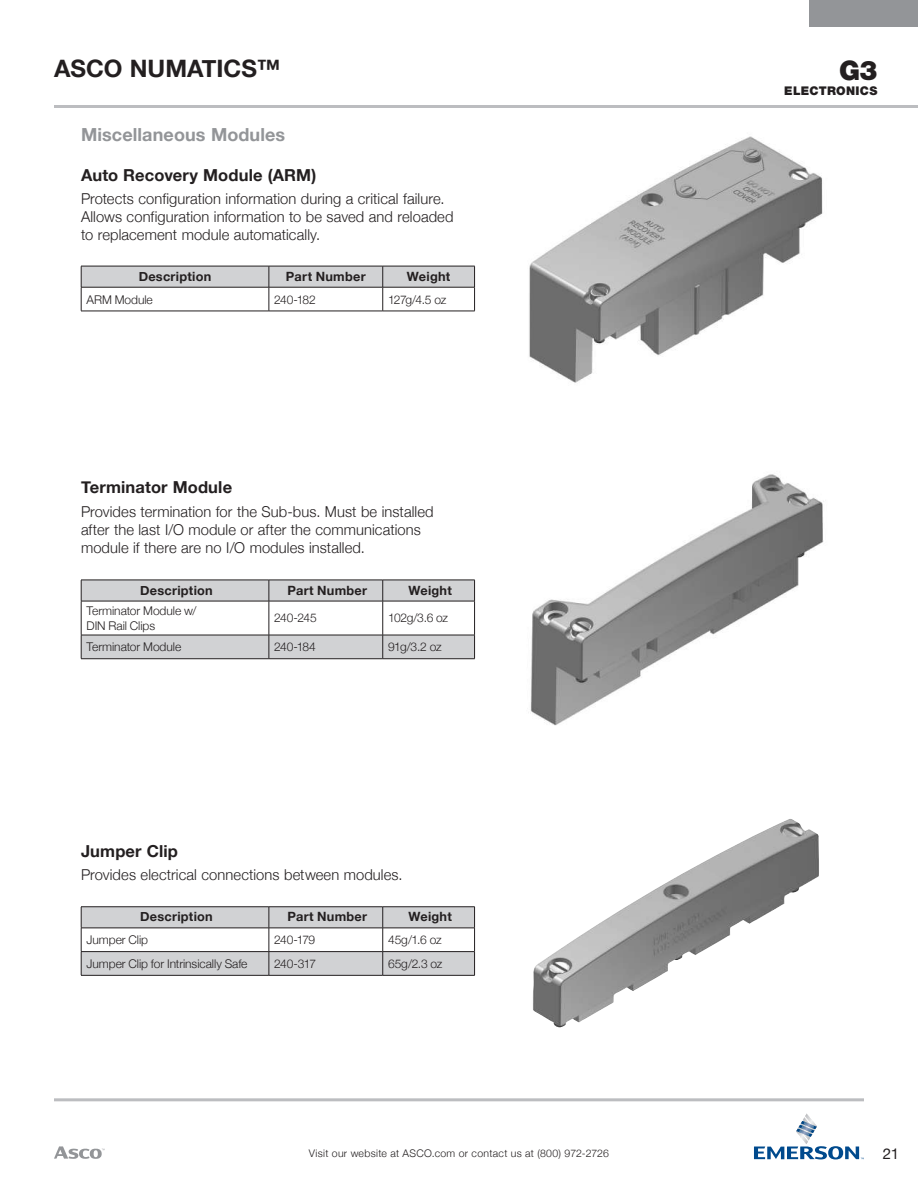
<style>
.page{position:relative;width:918px;height:1188px;background:#fff}
.page>*{position:absolute;margin:0;border:0;box-sizing:border-box;transform-origin:0 0}
.t1{font:900 27px "Helvetica Neue";color:#231f20}
.t2{font:700 24px "Helvetica Neue";color:#231f20}
.t3{font:700 18px "Helvetica Neue";letter-spacing:.005em;color:#939598}
.t4{font:700 16.5px "Helvetica Neue";letter-spacing:.01em;color:#231f20}
.t5{font:300 15px/18px "Helvetica Neue";letter-spacing:.005em;color:#231f20}
.t6{font:15px "Helvetica Neue";color:#231f20}
.t7{font:700 12.75px "Helvetica Neue";letter-spacing:.02em;color:#231f20}
.t8{font:300 12px/14.2px "Helvetica Neue";letter-spacing:-.005em;color:#231f20}
.t9{font:900 12px "Helvetica Neue";letter-spacing:.03em;color:#231f20}
.t10{font:300 10.5px "Helvetica Neue";letter-spacing:.03em;color:#231f20}
</style>
<div class="page">
<div style="left:809px;top:0;width:109px;height:27px;background:#939598"></div>
<svg style="left:54px;top:1146px;width:51px;height:13px"></svg>
<hr style="left:54px;top:105px;width:864px;height:3px;background:#bcbdc0">
<hr style="left:54px;top:1098px;width:810px;height:3px;background:#bcbdc0">
<svg style="left:754px;top:1113px;width:110px;height:46px"></svg>
<img style="left:533px;top:819px;width:286px;height:208px">
<img style="left:530px;top:474px;width:294px;height:252px">
<img style="left:529px;top:136px;width:294px;height:247px">
<hr style="left:81px;top:906px;width:188px;height:1px;background:#231f20">
<hr style="left:269px;top:906px;width:114px;height:1px;background:#231f20">
<hr style="left:383px;top:906px;width:92px;height:1px;background:#231f20">
<svg style="left:81px;top:907px;width:394px;height:68px"></svg>
<hr style="left:81px;top:975px;width:188px;height:1px;background:#231f20">
<hr style="left:269px;top:975px;width:114px;height:1px;background:#231f20">
<hr style="left:383px;top:975px;width:92px;height:1px;background:#231f20">
<svg style="left:81px;top:580px;width:394px;height:78px"></svg>
<hr style="left:81px;top:658px;width:188px;height:1px;background:#231f20">
<hr style="left:269px;top:658px;width:114px;height:1px;background:#231f20">
<hr style="left:383px;top:658px;width:92px;height:1px;background:#231f20">
<hr style="left:81px;top:311px;width:188px;height:1px;background:#231f20">
<hr style="left:269px;top:311px;width:114px;height:1px;background:#231f20">
<hr style="left:383px;top:311px;width:92px;height:1px;background:#231f20">
<svg style="left:81px;top:266px;width:394px;height:45px"></svg>
<hr style="left:81px;top:287px;width:188px;height:1px;background:#231f20">
<hr style="left:269px;top:287px;width:114px;height:1px;background:#231f20">
<hr style="left:383px;top:287px;width:92px;height:1px;background:#231f20">
<h2 class="t2" style="left:54px;top:54px;width:228px">ASCO NUMATICS™</h2>
<p class="t3" style="left:81px;top:123px;width:206px">Miscellaneous Modules</p>
<p class="t4" style="left:81px;top:165px;width:237px">Auto Recovery Module (ARM)</p>
<p class="t5" style="left:81px;top:190px;width:374px">Protects configuration information during a critical failure.<br>Allows configuration information to be saved and reloaded to replacement module automatically.</p>
<p class="t7" style="left:139px;top:268px;width:74px">Description</p>
<p class="t7" style="left:286px;top:268px;width:81px">Part Number</p>
<p class="t7" style="left:407px;top:268px;width:45px">Weight</p>
<p class="t8" style="left:87px;top:292px;width:68px">ARM Module</p>
<p class="t8" style="left:274px;top:292px;width:43px">240-182</p>
<p class="t8" style="left:388px;top:292px;width:60px">127g/4.5 oz</p>
<p class="t4" style="left:81px;top:477px;width:153px">Terminator Module</p>
<p class="t5" style="left:81px;top:502px;width:354px">Provides termination for the Sub-bus. Must be installed after the last I/O module or after the communications module if there are no I/O modules installed.</p>
<p class="t7" style="left:140px;top:582px;width:74px">Description</p>
<p class="t7" style="left:287px;top:582px;width:81px">Part Number</p>
<p class="t7" style="left:409px;top:582px;width:45px">Weight</p>
<p class="t8" style="left:87px;top:604px;width:111px">Terminator Module w/<br>DIN Rail Clips</p>
<p class="t8" style="left:274px;top:611px;width:44px">240-245</p>
<p class="t8" style="left:388px;top:611px;width:62px">102g/3.6 oz</p>
<p class="t8" style="left:87px;top:640px;width:96px">Terminator Module</p>
<p class="t8" style="left:274px;top:640px;width:43px">240-184</p>
<p class="t8" style="left:388px;top:640px;width:55px">91g/3.2 oz</p>
<p class="t4" style="left:81px;top:841px;width:98px">Jumper Clip</p>
<p class="t5" style="left:81px;top:866px;width:323px">Provides electrical connections between modules.</p>
<p class="t7" style="left:140px;top:909px;width:74px">Description</p>
<p class="t7" style="left:287px;top:909px;width:81px">Part Number</p>
<p class="t7" style="left:409px;top:909px;width:45px">Weight</p>
<p class="t8" style="left:87px;top:933px;width:63px">Jumper Clip</p>
<p class="t8" style="left:274px;top:933px;width:43px">240-179</p>
<p class="t8" style="left:388px;top:933px;width:55px">45g/1.6 oz</p>
<p class="t8" style="left:87px;top:956px;width:162px">Jumper Clip for Intrinsically Safe</p>
<p class="t8" style="left:274px;top:956px;width:43px">240-317</p>
<p class="t8" style="left:388px;top:956px;width:56px">65g/2.3 oz</p>
<p class="t10" style="left:309px;top:1147px;width:302px">Visit our website at ASCO.com or contact us at (800) 972-2726</p>
<h1 class="t1" style="left:839px;top:54px;width:40px">G3</h1>
<p class="t9" style="left:784px;top:84px;width:95px">ELECTRONICS</p>
<p class="t6" style="left:883px;top:1145px;width:18px">21</p>
</div>
